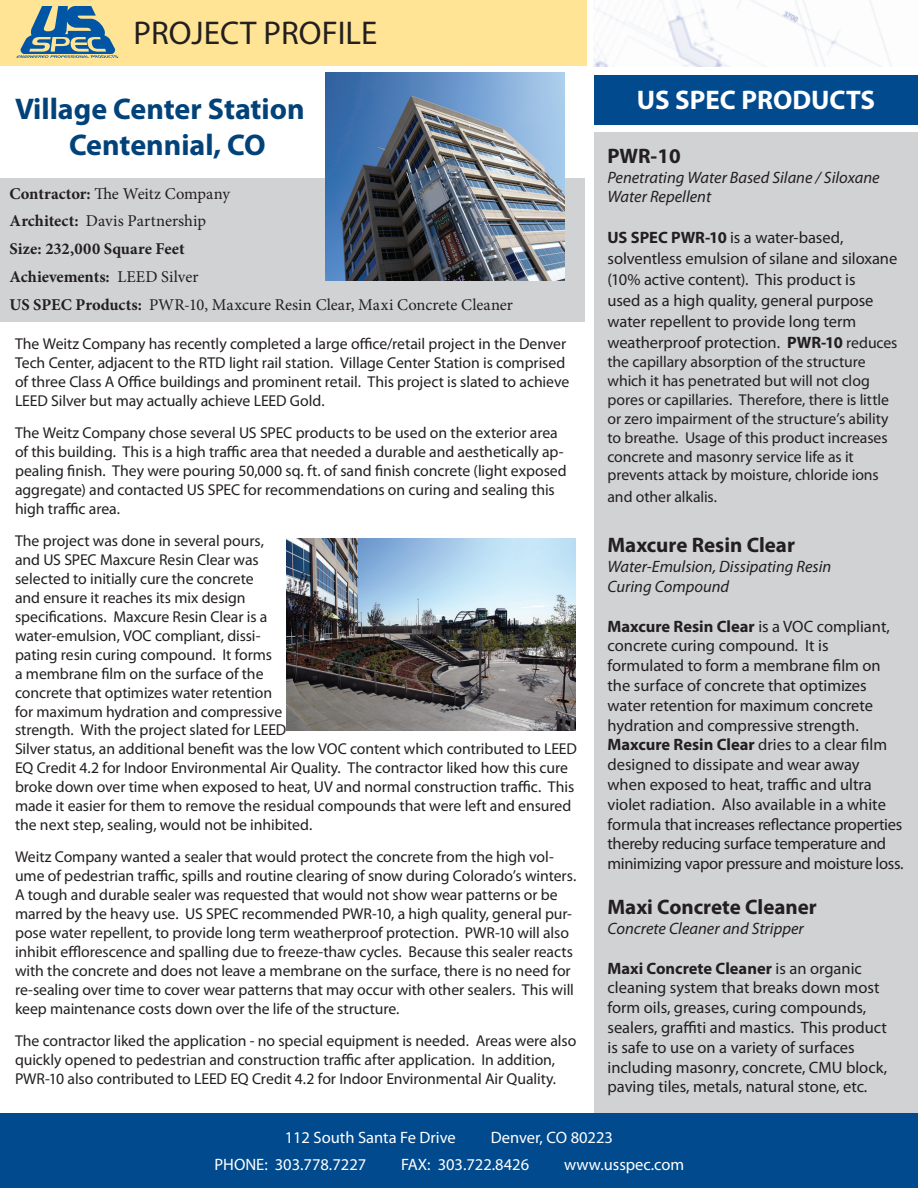
<style>
.page{position:relative;width:918px;height:1188px;background:#fff}
.page>*{position:absolute;margin:0;border:0;box-sizing:border-box;transform-origin:0 0}
.t1{font:33px "Myriad Pro";color:#231f20}
.t2{font:700 30px/36px "Myriad Pro";color:#004279;text-align:center}
.t3{font:700 27px "Myriad Pro";color:#fff}
.t4{font:700 21px "Myriad Pro";color:#231f20}
.t5{font:16.5px/19.8px "Myriad Pro";color:#231f20}
.t6{font:italic 16.5px/19.8px "Myriad Pro";color:#231f20}
.t7{font:16.5px "Minion Pro";color:#231f20}
.t8{font:16.5px "Myriad Pro";color:#fff}
.t9{font:700 16.5px "Minion Pro";color:#231f20}
.t10{font:15.75px/18.9px "Myriad Pro";letter-spacing:-.005em;color:#231f20}
.s1{font-weight:700}
.s2{font-weight:400}
.s3{font-size:15.75px}
</style>
<div class="page">
<div style="left:594px;top:132px;width:324px;height:981px;background:#d1d2d4"></div>
<div style="left:0;top:0;width:586px;height:66px;background:#ffe495"></div>
<div style="left:594px;top:75px;width:324px;height:49px;background:#004a8d"></div>
<div style="left:0;top:1114px;width:918px;height:74px;background:#004a8d"></div>
<img style="left:593px;top:0;width:299px;height:66px">
<svg style="left:16px;top:6px;width:102px;height:52px"></svg>
<img style="left:287px;top:538px;width:289px;height:193px">
<div style="left:0;top:178px;width:585px;height:144px;background:#d1d2d4"></div>
<img style="left:326px;top:73px;width:239px;height:207px">
<p class="t1" style="left:134px;top:13px;width:245px">PROJECT PROFILE</p>
<p class="t2" style="left:15px;top:89px;width:291px">Village Center Station<br>Centennial, CO</p>
<p class="t7" style="left:9px;top:182px;width:222px"><span class="s1">Contractor:</span> The Weitz Company</p>
<p class="t7" style="left:9px;top:210px;width:198px"><span class="s1">Architect:</span> Davis Partnership</p>
<p class="t9" style="left:9px;top:237px;width:177px">Size: 232,000 Square Feet</p>
<p class="t9" style="left:9px;top:265px;width:191px">Achievements: <span class="s2">LEED Silver</span></p>
<p class="t7" style="left:9px;top:293px;width:505px"><span class="s1">US SPEC Products:</span> PWR-10, Maxcure Resin Clear, Maxi Concrete Cleaner</p>
<p class="t10" style="left:15px;top:334px;width:556px">The Weitz Company has recently completed a large office/retail project in the Denver Tech Center, adjacent to the RTD light rail station. Village Center Station is comprised of three Class A Office buildings and prominent retail. This project is slated to achieve LEED Silver but may actually achieve LEED Gold.</p>
<p class="t10" style="left:15px;top:423px;width:553px">The Weitz Company chose several US SPEC products to be used on the exterior area of this building. This is a high traffic area that needed a durable and aesthetically ap&shy;pealing finish. They were pouring 50,000 sq. ft. of sand finish concrete (light exposed aggregate) and contacted US SPEC for recommendations on curing and sealing this high traffic area.</p>
<p class="t10" style="left:15px;top:531px;width:564px">The project was done in several pours,<br>and US SPEC Maxcure Resin Clear was<br>selected to initially cure the concrete<br>and ensure it reaches its mix design<br>specifications. Maxcure Resin Clear is a<br>water-emulsion, VOC compliant, dissi-<br>pating resin curing compound. It forms<br>a membrane film on the surface of the<br>concrete that optimizes water retention<br>for maximum hydration and compressive<br>strength. With the project slated for LEED<br>Silver status, an additional benefit was the low VOC content which contributed to LEED EQ Credit 4.2 for Indoor Environmental Air Quality. The contractor liked how this cure broke down over time when exposed to heat, UV and normal construction traffic. This made it easier for them to remove the residual compounds that were left and ensured the next step, sealing, would not be inhibited.</p>
<p class="t10" style="left:15px;top:847px;width:563px">Weitz Company wanted a sealer that would protect the concrete from the high vol&shy;ume of pedestrian traffic, spills and routine clearing of snow during Colorado’s winters.<br>A tough and durable sealer was requested that would not show wear patterns or be marred by the heavy use. US SPEC recommended PWR-10, a high quality, general pur&shy;pose water repellent, to provide long term weatherproof protection. PWR-10 will also inhibit efflorescence and spalling due to freeze-thaw cycles. Because this sealer reacts with the concrete and does not leave a membrane on the surface, there is no need for re-sealing over time to cover wear patterns that may occur with other sealers. This will keep maintenance costs down over the life of the structure.</p>
<p class="t10" style="left:15px;top:1031px;width:563px">The contractor liked the application - no special equipment is needed. Areas were also quickly opened to pedestrian and construction traffic after application. In addition,<br>PWR-10 also contributed to LEED EQ Credit 4.2 for Indoor Environmental Air Quality.</p>
<p class="t3" style="left:637px;top:82px;width:240px">US SPEC PRODUCTS</p>
<p class="t4" style="left:608px;top:142px;width:75px">PWR-10</p>
<p class="t6" style="left:608px;top:167px;width:274px">Penetrating Water Based Silane / Siloxane<br>Water Repellent</p>
<p class="t5" style="left:608px;top:227px;width:292px;line-height:21px"><span class="s1">US SPEC PWR-10</span> is a water-based, solventless emulsion of silane and siloxane (10% active content). This product is<br>used as a high quality, general purpose water repellent to provide long term weatherproof protection. <span class="s1">PWR-10</span> <span class="s3">reduces</span></p>
<p class="t10" style="left:608px;top:352px;width:283px">the capillary absorption of the structure which it has penetrated but will not clog pores or capillaries. Therefore, there is little or zero impairment of the structure’s ability to breathe. Usage of this product increases concrete and masonry service life as it prevents attack by moisture, chloride ions</p>
<p class="t10" style="left:608px;top:487px;width:111px">and other alkalis.</p>
<p class="t4" style="left:608px;top:532px;width:189px">Maxcure Resin Clear</p>
<p class="t6" style="left:608px;top:557px;width:225px">Water-Emulsion, Dissipating Resin<br>Curing Compound</p>
<p class="t5" style="left:608px;top:616px;width:298px"><span class="s1">Maxcure Resin Clear</span> is a VOC compliant, concrete curing compound. It is formulated to form a membrane film on the surface of concrete that optimizes water retention for maximum concrete hydration and compressive strength.<br><span class="s1">Maxcure Resin Clear</span> dries to a clear film designed to dissipate and wear away<br>when exposed to heat, traffic and ultra violet radiation. Also available in a white formula that increases reflectance properties thereby reducing surface temperature and minimizing vapor pressure and moisture loss.</p>
<p class="t4" style="left:608px;top:893px;width:211px">Maxi Concrete Cleaner</p>
<p class="t6" style="left:608px;top:918px;width:198px">Concrete Cleaner and Stripper</p>
<p class="t5" style="left:608px;top:958px;width:281px"><span class="s1">Maxi Concrete Cleaner</span> is an organic cleaning system that breaks down most form oils, greases, curing compounds, sealers, graffiti and mastics. This product is safe to use on a variety of surfaces including masonry, concrete, CMU block, paving tiles, metals, natural stone, etc.</p>
<p class="t8" style="left:285px;top:1127px;width:173px">112 South Santa Fe Drive</p>
<p class="t8" style="left:491px;top:1127px;width:124px">Denver, CO 80223</p>
<p class="t8" style="left:214px;top:1155px;width:153px">PHONE: 303.778.7227</p>
<p class="t8" style="left:401px;top:1155px;width:129px">FAX: 303.722.8426</p>
<p class="t8" style="left:564px;top:1155px;width:122px">www.usspec.com</p>
</div>
